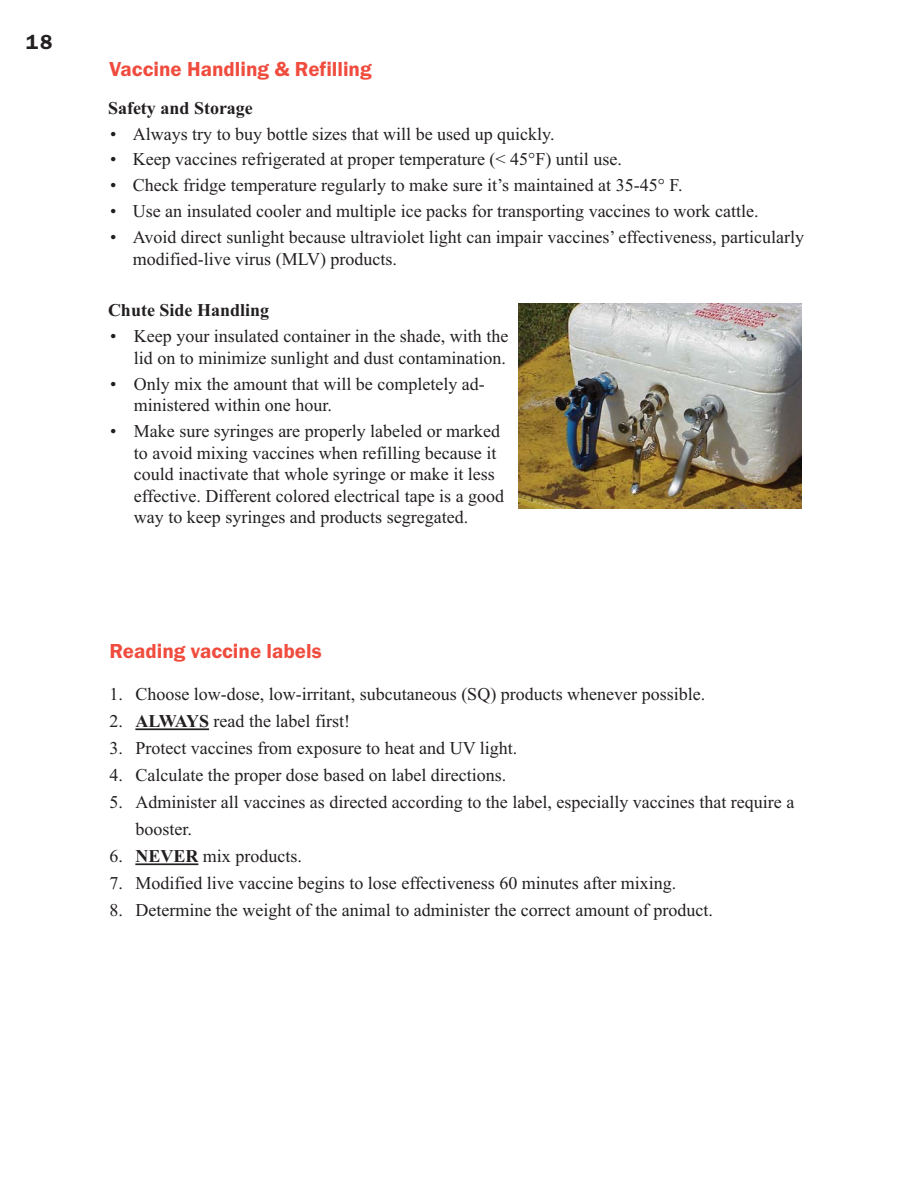
<style>
.page{position:relative;width:918px;height:1188px;background:#fff}
.page>*{position:absolute;margin:0;border:0;box-sizing:border-box;transform-origin:0 0}
.t1{font:600 21px "Franklin Gothic";color:#f04c3e}
.t2{font:600 21px "Franklin Gothic";color:#231f20}
.t3{font:18px/21.6px "Times New Roman";color:#231f20}
.t4{font:700 18px "Times New Roman";color:#231f20}
.s1{font-weight:700}
</style>
<div class="page">
<img style="left:518px;top:303px;width:283px;height:205px">
<hr style="left:135px;top:728px;width:74px;height:2px;background:#231f20">
<hr style="left:135px;top:863px;width:63px;height:2px;background:#231f20">
<p class="t2" style="left:26px;top:34px;width:28px">18</p>
<p class="t1" style="left:110px;top:62px;width:264px">Vaccine Handling &amp; Refilling</p>
<p class="t4" style="left:108px;top:102px;width:146px">Safety and Storage</p>
<p class="t3" style="left:110px;top:124px;width:446px">• Always try to buy bottle sizes that will be used up quickly.</p>
<p class="t3" style="left:110px;top:150px;width:513px">• Keep vaccines refrigerated at proper temperature (&lt; 45°F) until use.</p>
<p class="t3" style="left:110px;top:176px;width:574px">• Check fridge temperature regularly to make sure it’s maintained at 35-45° F.</p>
<p class="t3" style="left:110px;top:202px;width:650px">• Use an insulated cooler and multiple ice packs for transporting vaccines to work cattle.</p>
<p class="t3" style="left:133px;top:228px;width:673px;text-indent:-22px">• Avoid direct sunlight because ultraviolet light can impair vaccines’ effectiveness, particularly modified-live virus (MLV) products.</p>
<p class="t4" style="left:108px;top:304px;width:163px">Chute Side Handling</p>
<p class="t3" style="left:110px;top:327px;width:400px;text-align:right">• Keep your insulated container in the shade, with the lid on to minimize sunlight and dust contamination.</p>
<p class="t3" style="left:134px;top:374px;width:353px;text-indent:-24px">• Only mix the amount that will be completely ad&shy;ministered within one hour.</p>
<p class="t3" style="left:134px;top:422px;width:372px;text-indent:-24px">• Make sure syringes are properly labeled or marked to avoid mixing vaccines when refilling because it could inactivate that whole syringe or make it less effective. Different colored electrical tape is a good way to keep syringes and products segregated.</p>
<p class="t1" style="left:110px;top:644px;width:214px">Reading vaccine labels</p>
<p class="t3" style="left:110px;top:685px;width:597px">1. Choose low-dose, low-irritant, subcutaneous (SQ) products whenever possible.</p>
<p class="t3" style="left:110px;top:712px;width:242px">2. <span class="s1">ALWAYS</span> read the label first!</p>
<p class="t3" style="left:110px;top:739px;width:409px">3. Protect vaccines from exposure to heat and UV light.</p>
<p class="t3" style="left:110px;top:766px;width:398px">4. Calculate the proper dose based on label directions.</p>
<p class="t3" style="left:135px;top:791px;width:660px;line-height:27px;text-indent:-26px">5. Administer all vaccines as directed according to the label, especially vaccines that require a booster.</p>
<p class="t3" style="left:110px;top:847px;width:194px">6. <span class="s1">NEVER</span> mix products.</p>
<p class="t3" style="left:110px;top:874px;width:568px">7. Modified live vaccine begins to lose effectiveness 60 minutes after mixing.</p>
<p class="t3" style="left:110px;top:901px;width:605px">8. Determine the weight of the animal to administer the correct amount of product.</p>
</div>
